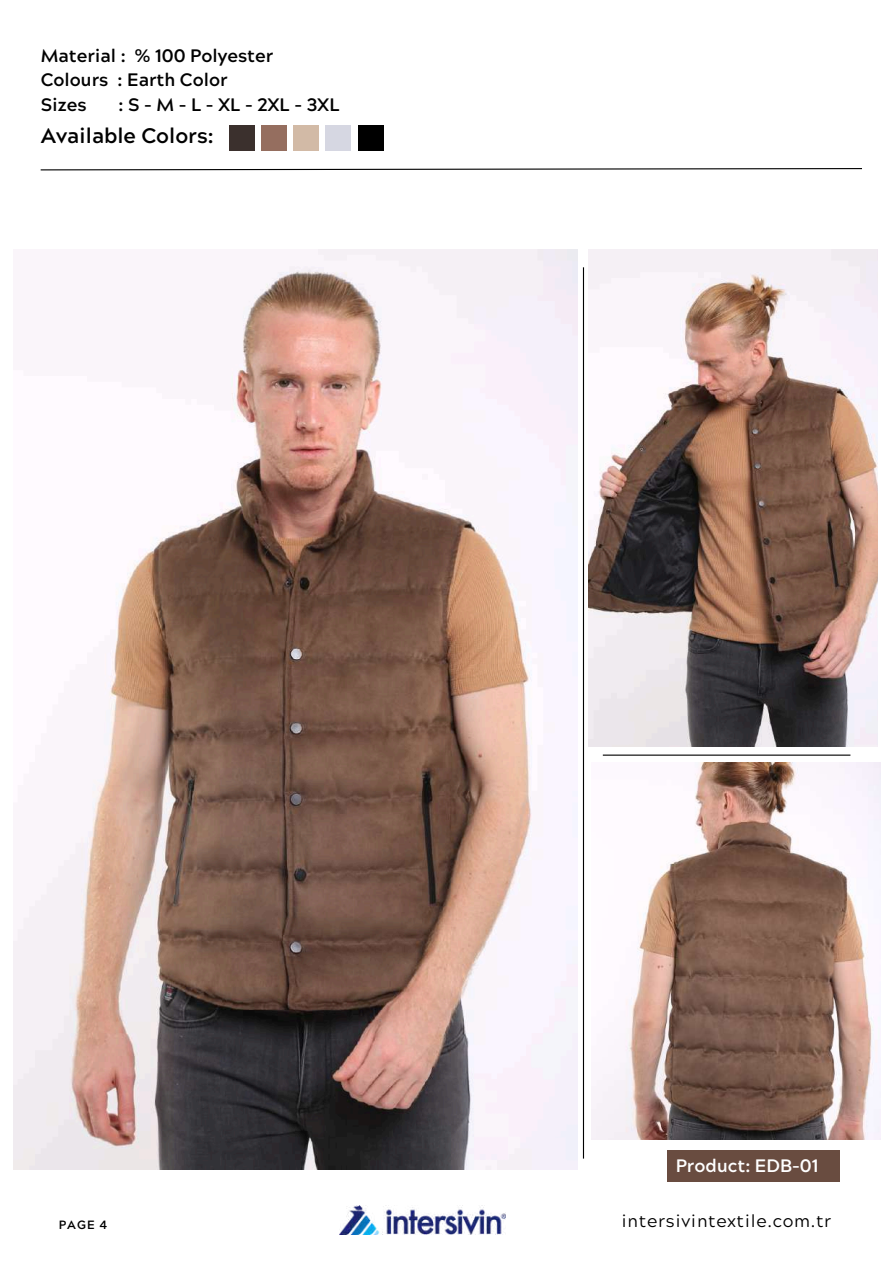
<style>
.page{position:relative;width:894px;height:1264px;background:#fff}
.page>*{position:absolute;margin:0;border:0;box-sizing:border-box;transform-origin:0 0}
.t1{font:700 21px "Acherus Grotesque";color:#000}
.t2{font:700 18px/24.8px "Acherus Grotesque";color:#000}
.t3{font:700 18px "Acherus Grotesque";color:#fff}
.t4{font:17.25px "Acherus Grotesque";letter-spacing:.04em;color:#000}
.t5{font:700 12px "Acherus Grotesque";color:#000}
</style>
<div class="page">
<div style="left:666px;top:1150px;width:173px;height:31px;background:#694c40"></div>
<svg style="left:40px;top:168px;width:822px;height:3px"></svg>
<img style="left:13px;top:249px;width:564px;height:920px">
<img style="left:588px;top:249px;width:289px;height:497px">
<img style="left:591px;top:762px;width:289px;height:377px">
<img style="left:340px;top:1205px;width:165px;height:28px">
<hr style="left:582px;top:267px;width:2px;height:891px;background:#000">
<hr style="left:602px;top:754px;width:248px;height:1px;background:#000">
<div style="left:229px;top:125px;width:25px;height:25px;background:#3b302d"></div>
<div style="left:261px;top:125px;width:26px;height:25px;background:#956e5f"></div>
<div style="left:293px;top:125px;width:26px;height:25px;background:#d2baa6"></div>
<div style="left:325px;top:125px;width:26px;height:25px;background:#d6d7e2"></div>
<div style="left:358px;top:125px;width:25px;height:25px;background:#000"></div>
<p class="t2" style="left:41px;top:45px;width:234px">Material : % 100 Polyester<br>Colours : Earth Color<br>Sizes</p>
<p class="t2" style="left:118px;top:95px;width:222px">:S-M-L-XL-2XL-3XL</p>
<p class="t1" style="left:41px;top:127px;width:174px">Available Colors:</p>
<p class="t3" style="left:675px;top:1158px;width:144px">Product: EDB-01</p>
<p class="t5" style="left:59px;top:1220px;width:50px">PAGE 4</p>
<p class="t4" style="left:621px;top:1213px;width:211px">intersivintextile.com.tr</p>
</div>
